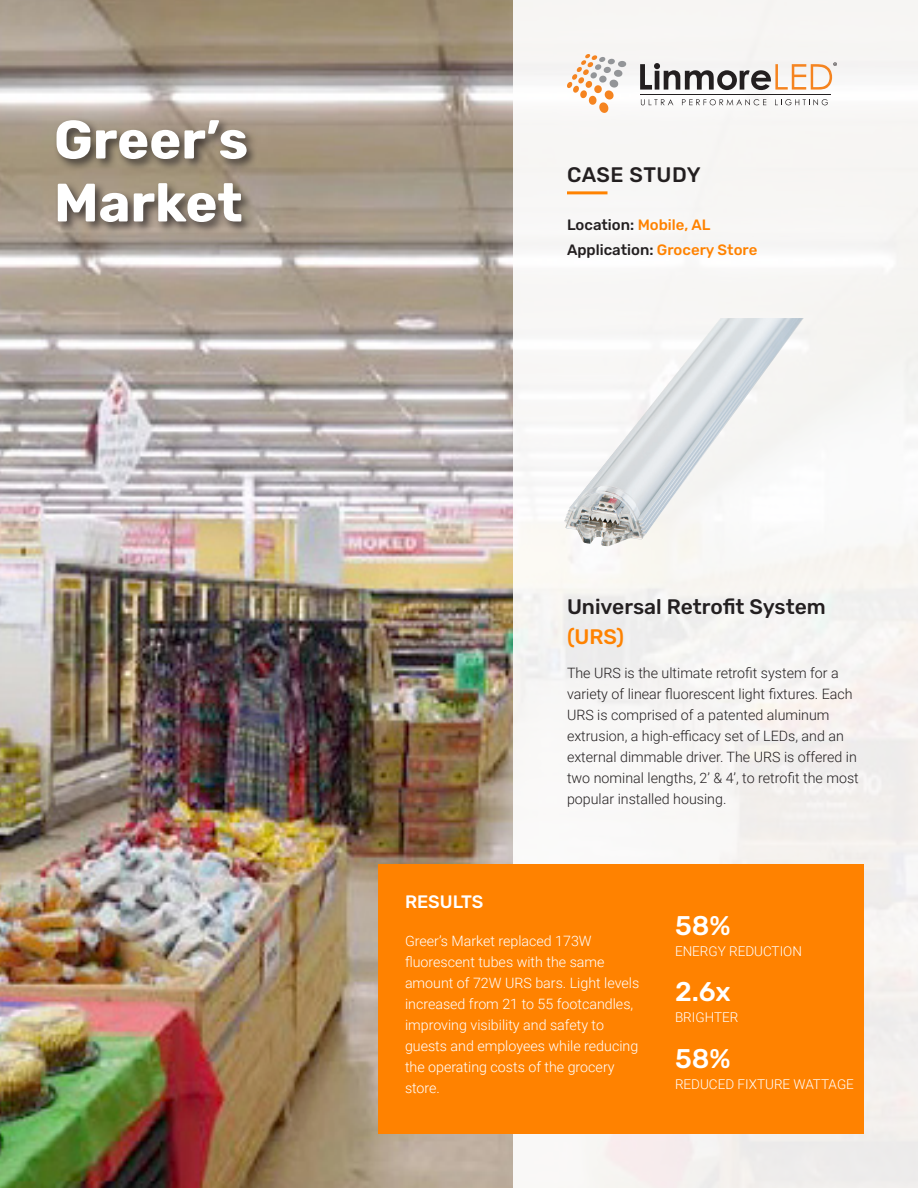
<style>
.page{position:relative;width:918px;height:1188px;background:#fff}
.page>*{position:absolute;margin:0;border:0;box-sizing:border-box;transform-origin:0 0}
.t1{font:700 54px/63px "Rubik";color:#fff}
.Subhead{font:500 27px "Rubik";color:#fff}
.Subhead-2{font:500 21px/30px "Rubik";color:#231f20}
.Subhead-3{font:500 18px "Rubik";color:#fff}
.Subhead-4{font:500 15px "Rubik";color:#231f20}
.Subhead-5{font:300 14.25px/21px "Roboto";color:#231f20}
.Subhead-6{font:300 14.25px/21px "Roboto";color:#fff}
.Subhead-7{font:300 13.5px "Roboto";color:#fff}
.s1{color:#ff8200}
</style>
<div class="page">
<img style="left:0;top:0;width:513px;height:1188px">
<div style="left:513px;top:0;width:405px;height:1188px;background:#f7f6f4"></div>
<div style="left:53px;top:117px;width:206px;height:118px;background:#231f20;opacity:.75"></div>
<div style="left:378px;top:864px;width:486px;height:270px;background:#ff8200"></div>
<svg style="left:567px;top:54px;width:59px;height:59px"></svg>
<svg style="left:641px;top:99px;width:32px;height:6px"></svg>
<svg style="left:682px;top:99px;width:84px;height:6px"></svg>
<svg style="left:775px;top:99px;width:53px;height:6px"></svg>
<hr style="left:640px;top:94px;width:191px;height:1px;background:#231f20">
<svg style="left:640px;top:62px;width:197px;height:28px"></svg>
<hr style="left:567px;top:191px;width:41px;height:3px;background:#ff8200">
<img style="left:564px;top:318px;width:240px;height:228px">
<p class="t1" style="left:54px;top:110px;width:196px">Greer’s<br>Market</p>
<p class="Subhead-2" style="left:567px;top:160px;width:135px">CASE STUDY</p>
<p class="Subhead-4" style="left:567px;top:216px;width:145px">Location: <span class="s1">Mobile, AL</span></p>
<p class="Subhead-4" style="left:567px;top:241px;width:192px">Application: <span class="s1">Grocery Store</span></p>
<p class="Subhead-3" style="left:405px;top:892px;width:80px">RESULTS</p>
<p class="Subhead-2" style="left:567px;top:592px;width:260px">Universal Retrofit System <span class="s1">(URS)</span></p>
<p class="Subhead-5" style="left:567px;top:662px;width:293px">The URS is the ultimate retrofit system for a variety of linear fluorescent light fixtures. Each URS is comprised of a patented aluminum extrusion, a high-efficacy set of LEDs, and an external dimmable driver. The URS is offered in two nominal lengths, 2’ &amp; 4’, to retrofit the most popular installed housing.</p>
<p class="Subhead-6" style="left:405px;top:930px;width:236px">Greer’s Market replaced 173W fluorescent tubes with the same amount of 72W URS bars. Light levels increased from 21 to 55 footcandles, improving visibility and safety to guests and employees while reducing the operating costs of the grocery store.</p>
<p class="Subhead" style="left:675px;top:910px;width:57px">58%</p>
<p class="Subhead-7" style="left:675px;top:941px;width:129px">ENERGY REDUCTION</p>
<p class="Subhead" style="left:675px;top:977px;width:57px">2.6x</p>
<p class="Subhead-7" style="left:675px;top:1008px;width:65px">BRIGHTER</p>
<p class="Subhead" style="left:675px;top:1043px;width:57px">58%</p>
<p class="Subhead-7" style="left:675px;top:1074px;width:180px">REDUCED FIXTURE WATTAGE</p>
</div>
